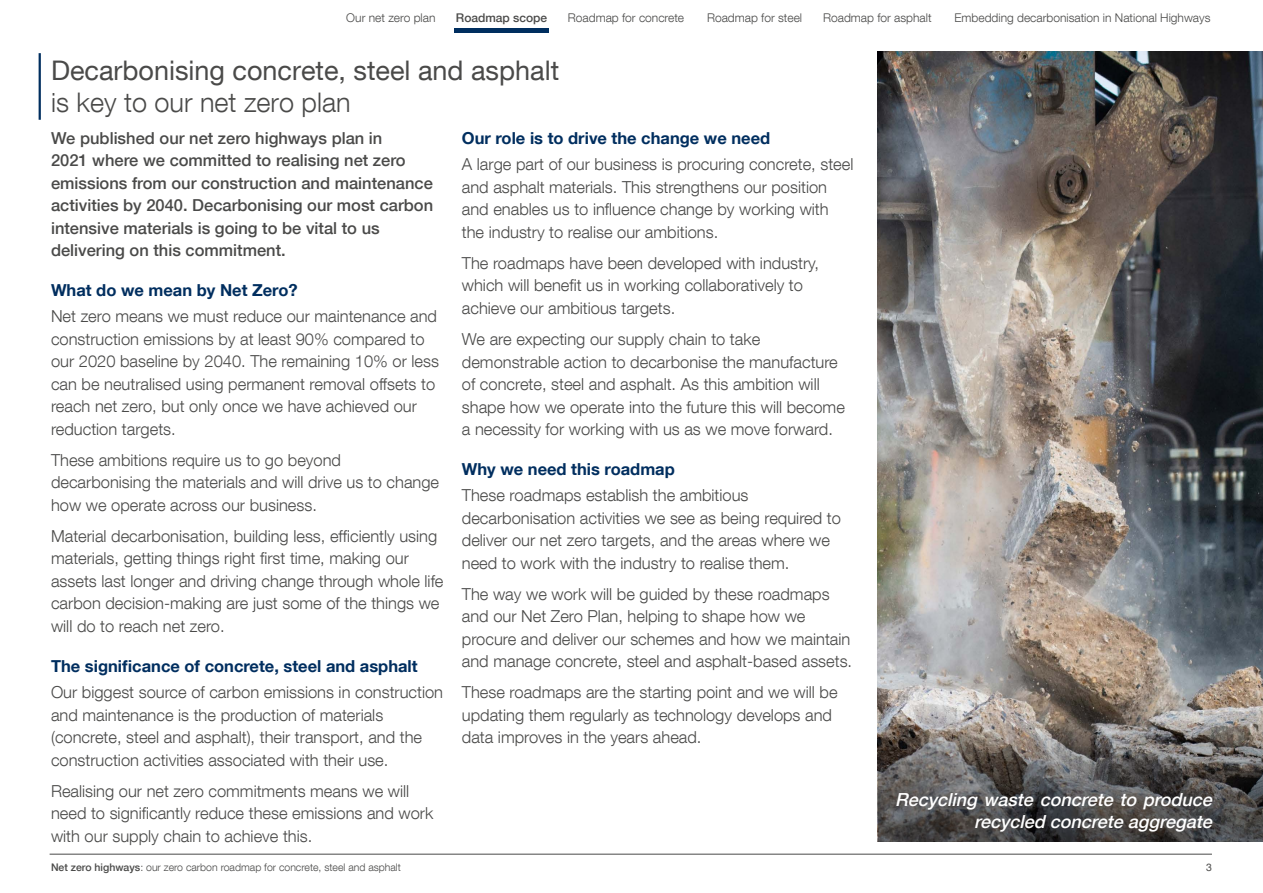
<style>
.page{position:relative;width:1263px;height:893px;background:#fff}
.page>*{position:absolute;margin:0;border:0;box-sizing:border-box;transform-origin:0 0}
.t1{font:27px "Helvetica Neue LT Com";color:#4a4a49}
.t2{font:300 27px "Helvetica Neue LT Com";color:#4a4a49}
.t3{font:italic 500 18px/21.6px "Helvetica Neue LT Com";color:#fff;text-align:right}
.t4{font:300 16.5px/22.5px "Helvetica Neue LT Com";color:#4a4a49}
.t5{font:500 16.5px/22.5px "Helvetica Neue LT Com";color:#4a4a49}
.t6{font:700 16.5px "Helvetica Neue LT Com";color:#002e5f}
.t7{font:300 12px "Helvetica Neue LT Com";color:#4a4a49}
.t8{font:500 12px "Helvetica Neue LT Com";color:#4a4a49}
.t9{font:300 10.5px "Helvetica Neue LT Com";color:#4a4a49}
.t10{font:10.5px "Helvetica Neue LT Com";color:#4a4a49}
.s1{font-weight:500}
</style>
<div class="page">
<hr style="left:50px;top:854px;width:1162px;height:1px;background:#4a4a49">
<img style="left:877px;top:51px;width:386px;height:791px">
<svg style="left:878px;top:689px;width:385px;height:153px;background:#6b6764"></svg>
<hr style="left:39px;top:53px;width:2px;height:67px;background:#002e5f">
<hr style="left:454px;top:29px;width:95px;height:4px;background:#002e5f">
<p class="t7" style="left:346px;top:11px;width:91px">Our net zero plan</p>
<p class="t8" style="left:456px;top:11px;width:93px">Roadmap scope</p>
<p class="t7" style="left:568px;top:11px;width:118px">Roadmap for concrete</p>
<p class="t7" style="left:707px;top:11px;width:97px">Roadmap for steel</p>
<p class="t7" style="left:823px;top:11px;width:110px">Roadmap for asphalt</p>
<p class="t7" style="left:954px;top:11px;width:258px">Embedding decarbonisation in National Highways</p>
<h1 class="t1" style="left:51px;top:54px;width:510px">Decarbonising concrete, steel and asphalt</h1>
<h1 class="t2" style="left:51px;top:86px;width:301px">is key to our net zero plan</h1>
<p class="t5" style="left:51px;top:126px;width:384px">We published our net zero highways plan in<br>2021 where we committed to realising net zero emissions from our construction and maintenance activities by 2040. Decarbonising our most carbon intensive materials is going to be vital to us delivering on this commitment.</p>
<p class="t6" style="left:51px;top:279px;width:248px">What do we mean by Net Zero?</p>
<p class="t4" style="left:51px;top:305px;width:389px">Net zero means we must reduce our maintenance and construction emissions by at least 90% compared to our 2020 baseline by 2040. The remaining 10% or less can be neutralised using permanent removal offsets to reach net zero, but only once we have achieved our reduction targets.</p>
<p class="t4" style="left:51px;top:448px;width:390px">These ambitions require us to go beyond decarbonising the materials and will drive us to change how we operate across our business.</p>
<p class="t4" style="left:51px;top:524px;width:394px">Material decarbonisation, building less, efficiently using materials, getting things right first time, making our assets last longer and driving change through whole life carbon decision-making are just some of the things we will do to reach net zero.</p>
<p class="t6" style="left:51px;top:655px;width:368px">The significance of concrete, steel and asphalt</p>
<p class="t4" style="left:51px;top:681px;width:394px">Our biggest source of carbon emissions in construction and maintenance is the production of materials (concrete, steel and asphalt), their transport, and the construction activities associated with their use.</p>
<p class="t4" style="left:51px;top:779px;width:384px">Realising our net zero commitments means we will need to significantly reduce these emissions and work with our supply chain to achieve this.</p>
<p class="t6" style="left:462px;top:127px;width:310px">Our role is to drive the change we need</p>
<p class="t4" style="left:462px;top:153px;width:393px">A large part of our business is procuring concrete, steel and asphalt materials. This strengthens our position and enables us to influence change by working with the industry to realise our ambitions.</p>
<p class="t4" style="left:462px;top:251px;width:358px">The roadmaps have been developed with industry, which will benefit us in working collaboratively to achieve our ambitious targets.</p>
<p class="t4" style="left:462px;top:328px;width:384px">We are expecting our supply chain to take demonstrable action to decarbonise the manufacture of concrete, steel and asphalt. As this ambition will shape how we operate into the future this will become a necessity for working with us as we move forward.</p>
<p class="t6" style="left:462px;top:458px;width:214px">Why we need this roadmap</p>
<p class="t4" style="left:462px;top:484px;width:381px">These roadmaps establish the ambitious decarbonisation activities we see as being required to deliver our net zero targets, and the areas where we need to work with the industry to realise them.</p>
<p class="t4" style="left:462px;top:582px;width:392px">The way we work will be guided by these roadmaps and our Net Zero Plan, helping to shape how we procure and deliver our schemes and how we maintain and manage concrete, steel and asphalt-based assets.</p>
<p class="t4" style="left:462px;top:681px;width:377px">These roadmaps are the starting point and we will be updating them regularly as technology develops and data improves in the years ahead.</p>
<p class="t3" style="left:895px;top:789px;width:323px">Recycling waste concrete to produce recycled concrete aggregate</p>
<p class="t9" style="left:51px;top:860px;width:351px"><span class="s1">Net zero highways</span>: our zero carbon roadmap for concrete, steel and asphalt</p>
<p class="t10" style="left:1206px;top:860px;width:7px">3</p>
</div>
